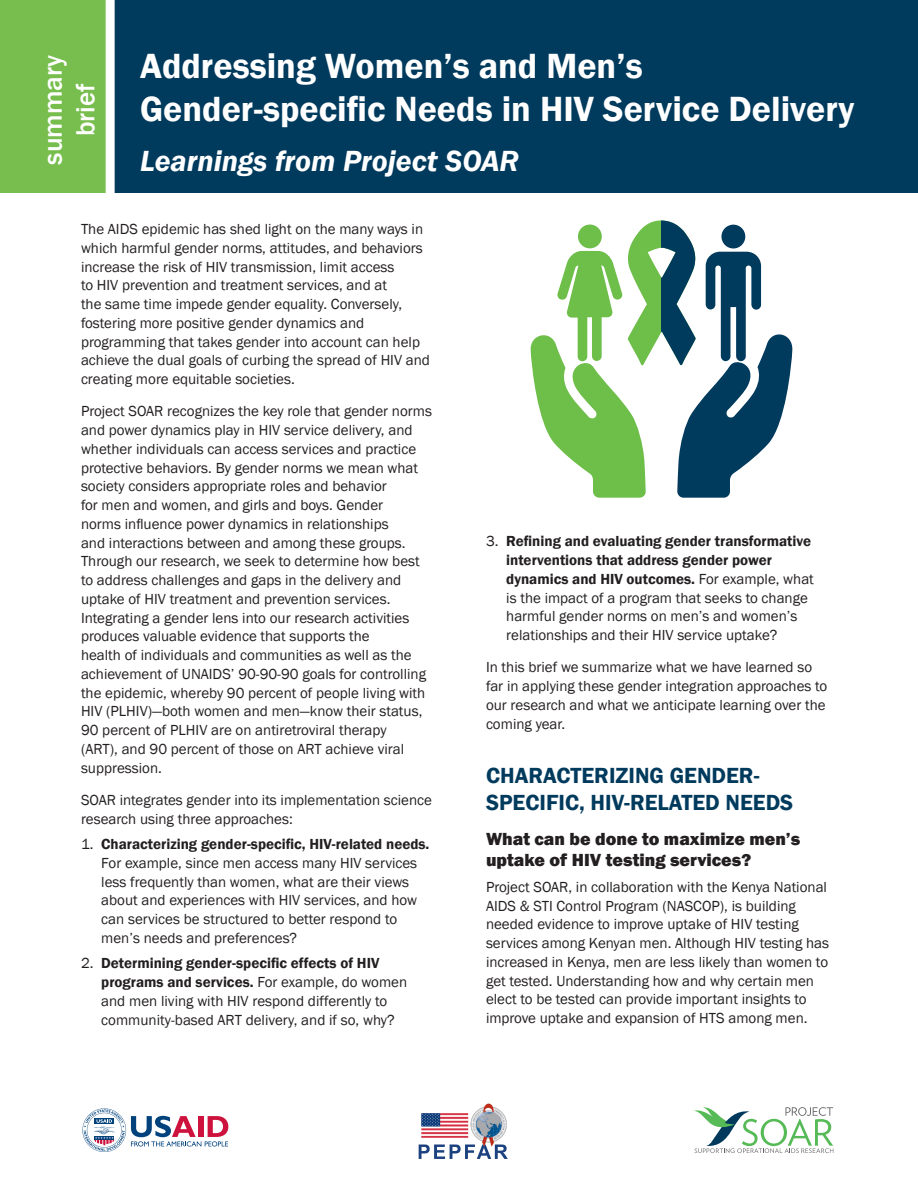
<style>
.page{position:relative;width:918px;height:1188px;background:#fff}
.page>*{position:absolute;margin:0;border:0;box-sizing:border-box;transform-origin:0 0}
.t1{font:600 36px/43.2px "Franklin Gothic";color:#fff}
.Title_sub{font:italic 600 30px "Franklin Gothic";color:#fff}
.t2{font:500 27px/32.4px "Franklin Gothic";color:#fff;text-align:center}
.Heading_1{font:600 22.5px/27px "Franklin Gothic";color:#003a5d}
.Heading_2_after_H1{font:800 18px/21.6px "Franklin Gothic";color:#231f20}
.Normal_after_Heading{font:15px/18.8px "Franklin Gothic";color:#231f20}
.s1{font-weight:600}
</style>
<div class="page">
<div style="left:110px;top:0;width:808px;height:192px;background:#003a5d"></div>
<div style="left:0;top:0;width:110px;height:192px;background:#77be4e"></div>
<div style="left:106px;top:0;width:9px;height:199px;background:#fff"></div>
<img style="left:418px;top:1103px;width:89px;height:56px">
<img style="left:419px;top:1145px;width:89px;height:14px">
<svg style="left:694px;top:1107px;width:139px;height:46px"></svg>
<svg style="left:82px;top:1108px;width:146px;height:44px"></svg>
<svg style="left:530px;top:221px;width:263px;height:277px"></svg>
<p class="t2" style="left:37px;top:165px;width:111px;rotate:-90deg">summary brief</p>
<p class="t1" style="left:140px;top:45px;width:716px">Addressing Women’s and Men’s<br>Gender-specific Needs in HIV Service Delivery</p>
<p class="Title_sub" style="left:140px;top:141px;width:381px">Learnings from Project SOAR</p>
<p class="Normal_after_Heading" style="left:81px;top:220px;width:351px">The AIDS epidemic has shed light on the many ways in which harmful gender norms, attitudes, and behaviors increase the risk of HIV transmission, limit access<br>to HIV prevention and treatment services, and at<br>the same time impede gender equality. Conversely, fostering more positive gender dynamics and programming that takes gender into account can help achieve the dual goals of curbing the spread of HIV and creating more equitable societies.</p>
<p class="Normal_after_Heading" style="left:81px;top:402px;width:352px">Project SOAR recognizes the key role that gender norms and power dynamics play in HIV service delivery, and whether individuals can access services and practice protective behaviors. By gender norms we mean what society considers appropriate roles and behavior<br>for men and women, and girls and boys. Gender<br>norms influence power dynamics in relationships<br>and interactions between and among these groups.<br>Through our research, we seek to determine how best to address challenges and gaps in the delivery and uptake of HIV treatment and prevention services.<br>Integrating a gender lens into our research activities produces valuable evidence that supports the<br>health of individuals and communities as well as the achievement of UNAIDS’ 90-90-90 goals for controlling the epidemic, whereby 90 percent of people living with HIV (PLHIV)—both women and men—know their status, 90 percent of PLHIV are on antiretroviral therapy<br>(ART), and 90 percent of those on ART achieve viral suppression.</p>
<p class="Normal_after_Heading" style="left:81px;top:791px;width:352px">SOAR integrates gender into its implementation science research using three approaches:</p>
<p class="Normal_after_Heading" style="left:101px;top:835px;width:330px;text-indent:-20px">1. <span class="s1">Characterizing gender-specific, HIV-related needs.<br></span>For example, since men access many HIV services less frequently than women, what are their views about and experiences with HIV services, and how can services be structured to better respond to men’s needs and preferences?</p>
<p class="Normal_after_Heading" style="left:101px;top:954px;width:308px;text-indent:-20px">2. <span class="s1">Determining gender-specific effects of HIV programs and services.</span> For example, do women and men living with HIV respond differently to community-based ART delivery, and if so, why?</p>
<p class="Normal_after_Heading" style="left:506px;top:532px;width:309px;text-indent:-20px">3. <span class="s1">Refining and evaluating gender transformative interventions that address gender power dynamics and HIV outcomes.</span> For example, what is the impact of a program that seeks to change harmful gender norms on men’s and women’s relationships and their HIV service uptake?</p>
<p class="Normal_after_Heading" style="left:486px;top:658px;width:343px">In this brief we summarize what we have learned so far in applying these gender integration approaches to our research and what we anticipate learning over the coming year.</p>
<p class="Heading_1" style="left:486px;top:762px;width:309px">CHARACTERIZING GENDER-<br>SPECIFIC, HIV-RELATED NEEDS</p>
<p class="Heading_2_after_H1" style="left:486px;top:828px;width:316px">What can be done to maximize men’s uptake of HIV testing services?</p>
<p class="Normal_after_Heading" style="left:486px;top:878px;width:345px">Project SOAR, in collaboration with the Kenya National AIDS &amp; STI Control Program (NASCOP), is building needed evidence to improve uptake of HIV testing services among Kenyan men. Although HIV testing has increased in Kenya, men are less likely than women to get tested. Understanding how and why certain men elect to be tested can provide important insights to improve uptake and expansion of HTS among men.</p>
</div>
